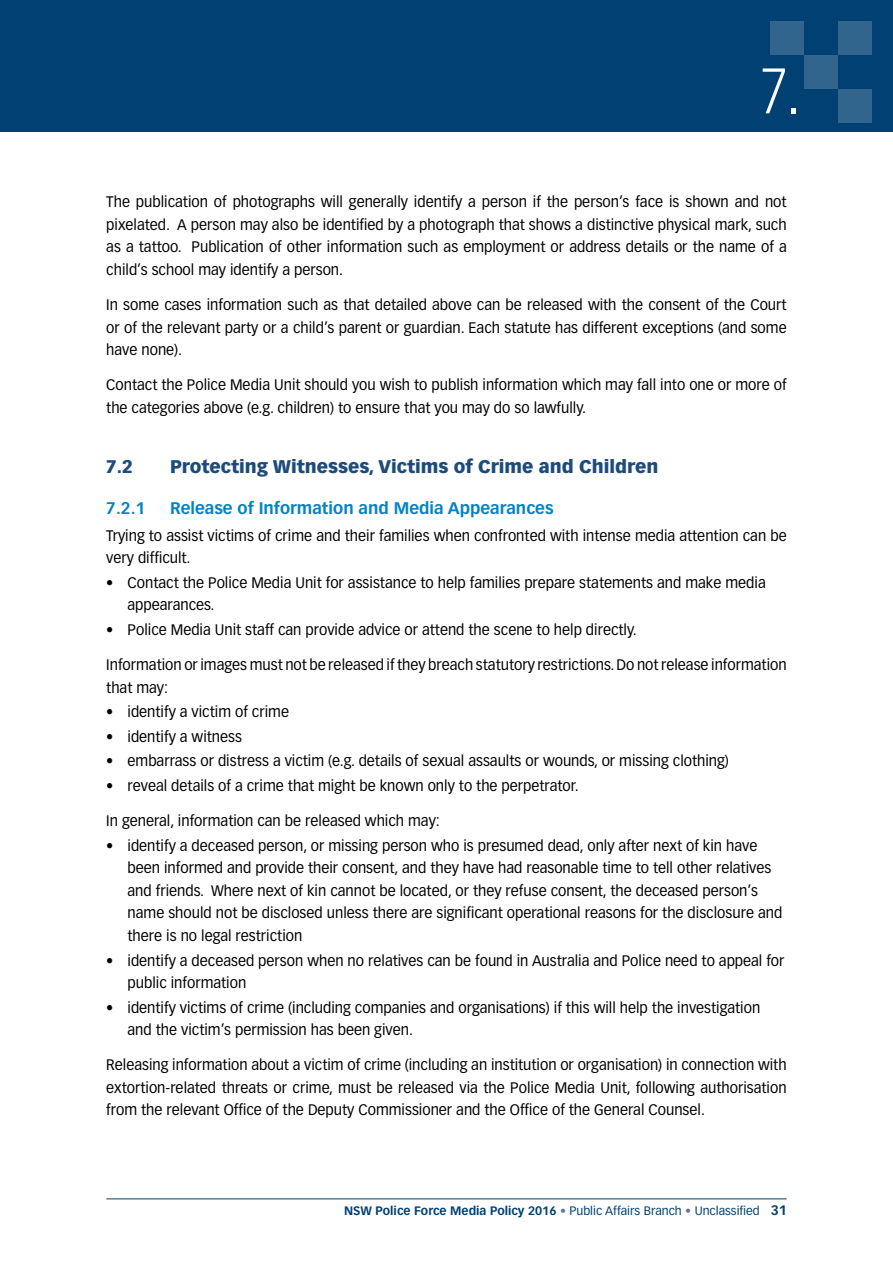
<style>
.page{position:relative;width:893px;height:1263px;background:#fff}
.page>*{position:absolute;margin:0;border:0;box-sizing:border-box;transform-origin:0 0}
.t1{font:300 63px "Vectora LT Std";color:#fff;scale:.8 1}
.Subhead{font:900 18px "Vectora LT Std";color:#1d4b7c}
.Subhead_2{font:700 16.5px "Vectora LT Std";color:#0084c7}
.Dotpoints-body_2{font:15px/22.5px "Vectora LT Std";color:#000;scale:.96 1}
.Body{font:15px/22.5px "Vectora LT Std";color:#000;text-align:justify;scale:.96 1}
.Body_1_1_1{font:15px/22.5px "Vectora LT Std";color:#000;scale:.96 1}
.Body_under_heading_1{font:15px/22.5px "Vectora LT Std";color:#000;scale:.96 1}
.t2{font:12px "Vectora LT Std";color:#004072}
.s1{font-weight:700}
.s2{font-weight:700;color:#5e759e}
.s3{font-weight:700;font-size:13.5px}
</style>
<div class="page">
<hr style="left:106px;top:1198px;width:681px;height:1px;background:#004072">
<div style="left:0;top:0;width:893px;height:132px;background:#004072"></div>
<div style="left:838px;top:89px;width:34px;height:34px;background:#32658d"></div>
<div style="left:804px;top:55px;width:34px;height:34px;background:#32658d"></div>
<div style="left:770px;top:21px;width:34px;height:34px;background:#32658d"></div>
<div style="left:838px;top:21px;width:34px;height:34px;background:#32658d"></div>
<h1 class="t1" style="left:761px;top:55px;width:51px">7.</h1>
<p class="Body" style="left:106px;top:191px;width:710px">The publication of photographs will generally identify a person if the person’s face is shown and not pixelated. A person may also be identified by a photograph that shows a distinctive physical mark, such as a tattoo. Publication of other information such as employment or address details or the name of a child’s school may identify a person.</p>
<p class="Body" style="left:106px;top:294px;width:710px">In some cases information such as that detailed above can be released with the consent of the Court or of the relevant party or a child’s parent or guardian. Each statute has different exceptions (and some have none).</p>
<p class="Body" style="left:106px;top:374px;width:710px">Contact the Police Media Unit should you wish to publish information which may fall into one or more of the categories above (e.g. children) to ensure that you may do so lawfully.</p>
<h2 class="Subhead" style="left:106px;top:455px;width:28px">7.2</h2>
<h2 class="Subhead" style="left:170px;top:455px;width:490px">Protecting Witnesses, Victims of Crime and Children</h2>
<h2 class="Subhead_2" style="left:106px;top:498px;width:41px">7.2.1</h2>
<h2 class="Subhead_2" style="left:170px;top:498px;width:385px">Release of Information and Media Appearances</h2>
<p class="Body_under_heading_1" style="left:106px;top:524px;width:710px">Trying to assist victims of crime and their families when confronted with intense media attention can be very difficult.</p>
<p class="Dotpoints-body_2" style="left:128px;top:571px;width:666px;text-indent:-21px">• Contact the Police Media Unit for assistance to help families prepare statements and make media appearances.</p>
<p class="Dotpoints-body_2" style="left:106px;top:618px;width:554px">• Police Media Unit staff can provide advice or attend the scene to help directly.</p>
<p class="Body_1_1_1" style="left:106px;top:654px;width:710px">Information or images must not be released if they breach statutory restrictions. Do not release information that may:</p>
<p class="Dotpoints-body_2" style="left:106px;top:701px;width:192px">• identify a victim of crime</p>
<p class="Dotpoints-body_2" style="left:106px;top:725px;width:143px">• identify a witness</p>
<p class="Dotpoints-body_2" style="left:106px;top:750px;width:650px">• embarrass or distress a victim (e.g. details of sexual assaults or wounds, or missing clothing)</p>
<p class="Dotpoints-body_2" style="left:106px;top:775px;width:494px">• reveal details of a crime that might be known only to the perpetrator.</p>
<p class="Body_1_1_1" style="left:106px;top:810px;width:349px">In general, information can be released which may:</p>
<p class="Dotpoints-body_2" style="left:128px;top:834px;width:683px;text-indent:-21px">• identify a deceased person, or missing person who is presumed dead, only after next of kin have been informed and provide their consent, and they have had reasonable time to tell other relatives and friends. Where next of kin cannot be located, or they refuse consent, the deceased person’s name should not be disclosed unless there are significant operational reasons for the disclosure and there is no legal restriction</p>
<p class="Dotpoints-body_2" style="left:128px;top:949px;width:686px;text-indent:-21px">• identify a deceased person when no relatives can be found in Australia and Police need to appeal for public information</p>
<p class="Dotpoints-body_2" style="left:128px;top:996px;width:661px;text-indent:-21px">• identify victims of crime (including companies and organisations) if this will help the investigation and the victim’s permission has been given.</p>
<p class="Body_1_1_1" style="left:106px;top:1054px;width:710px;text-align:justify">Releasing information about a victim of crime (including an institution or organisation) in connection with extortion-related threats or crime, must be released via the Police Media Unit, following authorisation from the relevant Office of the Deputy Commissioner and the Office of the General Counsel.</p>
<p class="t2" style="left:344px;top:1204px;width:444px"><span class="s1">NSW Police Force Media Policy 2016</span> <span class="s2">•</span> Public Affairs Branch <span class="s2">•</span> Unclassified <span class="s3">31</span></p>
</div>
